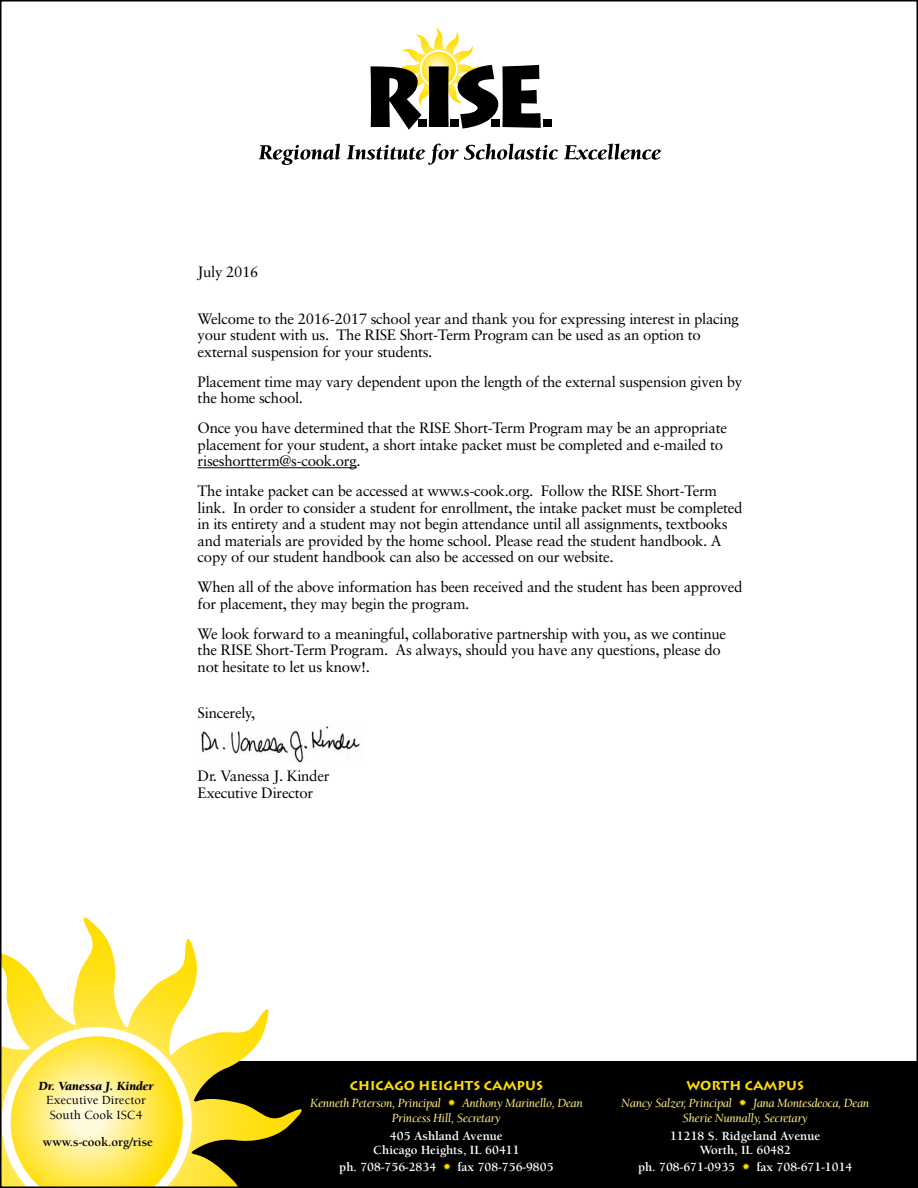
<style>
.page{position:relative;width:918px;height:1188px;background:#fff}
.page>*{position:absolute;margin:0;border:0;box-sizing:border-box;transform-origin:0 0}
.t1{font:15px/16.5px "Sabon";letter-spacing:-.02em;color:#000}
.t2{font:italic 12.9px/14.2px "Berkeley";letter-spacing:-.03em;color:#ffee80;text-align:center}
.t3{font:700 12.9px/14.2px "Berkeley";color:#fff;text-align:center}
.t4{font:700 12.9px "Lithos";color:#fd0}
.t5{font:500 12.9px/14.2px "Berkeley";color:#000}
.t6{font:700 12.9px "Berkeley";color:#000}
.t7{font:italic 900 12.9px "Berkeley";color:#000}
.s1{color:#fd0}
</style>
<div class="page">
<div style="left:165px;top:1061px;width:752px;height:126px;background:#000"></div>
<svg style="left:371px;top:28px;width:170px;height:102px"></svg>
<div style="left:543px;top:119px;width:8px;height:8px;background:#000"></div>
<svg style="left:259px;top:144px;width:81px;height:21px"></svg>
<svg style="left:347px;top:144px;width:211px;height:21px"></svg>
<svg style="left:564px;top:144px;width:97px;height:16px"></svg>
<svg style="left:3px;top:917px;width:299px;height:268px"></svg>
<svg style="left:3px;top:1026px;width:191px;height:159px;background:#feed78"></svg>
<hr style="left:198px;top:467px;width:159px;height:1px;background:#000">
<img style="left:201px;top:726px;width:159px;height:37px">
<p class="t1" style="left:198px;top:264px;width:62px">July 2016</p>
<p class="t1" style="left:198px;top:310px;width:543px">Welcome to the 2016-2017 school year and thank you for expressing interest in placing your student with us. The RISE Short-Term Program can be used as an option to external suspension for your students.</p>
<p class="t1" style="left:198px;top:373px;width:546px">Placement time may vary dependent upon the length of the external suspension given by the home school.</p>
<p class="t1" style="left:198px;top:420px;width:531px">Once you have determined that the RISE Short-Term Program may be an appropriate placement for your student, a short intake packet must be completed and e-mailed to riseshortterm@s-cook.org.</p>
<p class="t1" style="left:198px;top:483px;width:546px">The intake packet can be accessed at www.s-cook.org. Follow the RISE Short-Term link. In order to consider a student for enrollment, the intake packet must be completed in its entirety and a student may not begin attendance until all assignments, textbooks and materials are provided by the home school. Please read the student handbook. A copy of our student handbook can also be accessed on our website.</p>
<p class="t1" style="left:198px;top:579px;width:546px">When all of the above information has been received and the student has been approved for placement, they may begin the program.</p>
<p class="t1" style="left:198px;top:625px;width:530px">We look forward to a meaningful, collaborative partnership with you, as we continue the RISE Short-Term Program. As always, should you have any questions, please do not hesitate to let us know!.</p>
<p class="t1" style="left:198px;top:705px;width:59px">Sincerely,</p>
<p class="t1" style="left:198px;top:768px;width:133px">Dr. Vanessa J. Kinder<br>Executive Director</p>
<p class="t7" style="left:38px;top:1079px;width:117px">Dr. Vanessa J. Kinder</p>
<p class="t5" style="left:46px;top:1093px;width:101px">Executive Director<br>South Cook ISC4</p>
<p class="t6" style="left:43px;top:1135px;width:112px">www.s-cook.org/rise</p>
<p class="t4" style="left:350px;top:1078px;width:195px">CHICAGO HEIGHTS CAMPUS</p>
<p class="t2" style="left:310px;top:1096px;width:274px">Kenneth Peterson, Principal <span class="s1">✹</span> Anthony Marinello, Dean<br>Princess Hill, Secretary</p>
<p class="t3" style="left:373px;top:1129px;width:148px">405 Ashland Avenue<br>Chicago Heights, IL 60411</p>
<p class="t3" style="left:339px;top:1160px;width:216px">ph. 708-756-2834 <span class="s1">✹</span> fax 708-756-9805</p>
<p class="t4" style="left:687px;top:1078px;width:119px">WORTH CAMPUS</p>
<p class="t2" style="left:621px;top:1096px;width:250px">Nancy Salzer, Principal <span class="s1">✹</span> Jana Montesdeoca, Dean<br>Sherie Nunnally, Secretary</p>
<p class="t3" style="left:670px;top:1129px;width:152px">11218 S. Ridgeland Avenue<br>Worth, IL 60482</p>
<p class="t3" style="left:638px;top:1160px;width:216px">ph. 708-671-0935 <span class="s1">✹</span> fax 708-671-1014</p>
</div>
